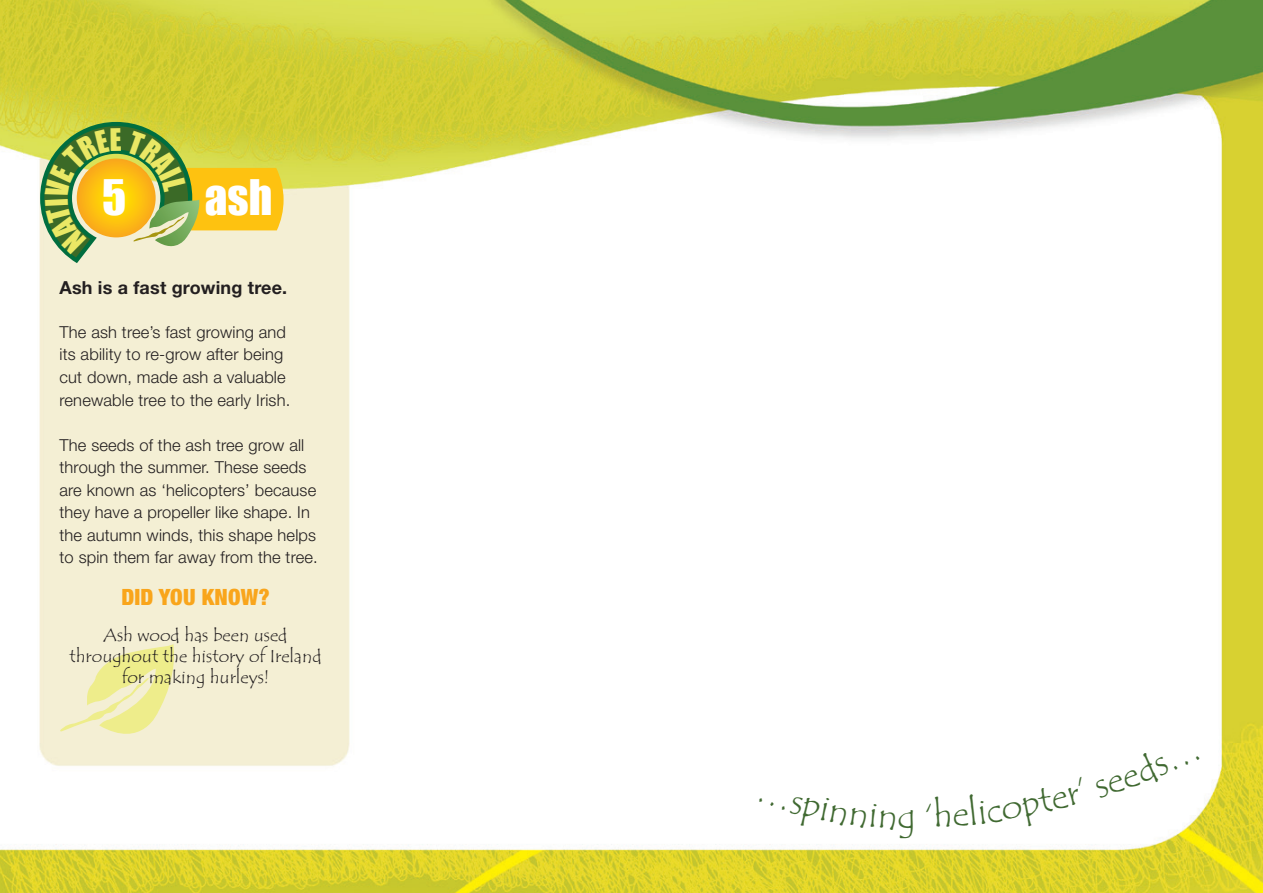
<style>
.page{position:relative;width:1263px;height:893px;background:#fff}
.page>*{position:absolute;margin:0;border:0;box-sizing:border-box;transform-origin:0 0}
.t1{font:45px "Impact";color:#fff}
.t2{font:36px "Tempus Sans ITC";color:#406931}
.t3{font:900 condensed 22.5px "Helvetica Neue";letter-spacing:.01em;color:#f9a51b}
.t4{font:18px/21px "Tempus Sans ITC";color:#231f20;text-align:center}
.t5{font:700 18px "Helvetica Neue";letter-spacing:.01em;color:#231f20}
.t6{font:300 16.5px/22.5px "Helvetica Neue";letter-spacing:.01em;color:#231f20}
</style>
<div class="page">
<img style="left:0;top:0;width:1263px;height:893px">
<svg style="left:59px;top:644px;width:120px;height:106px;background:#f1eeba"></svg>
<svg style="left:40px;top:122px;width:244px;height:141px;background:#bbb94f"></svg>
<svg style="left:759px;top:796px;width:136px;height:34px"></svg>
<svg style="left:926px;top:776px;width:158px;height:52px"></svg>
<svg style="left:1095px;top:752px;width:105px;height:46px"></svg>
<h1 class="t1" style="left:102px;top:162px;width:26px">5</h1>
<h1 class="t1" style="left:205px;top:162px;width:69px">ash</h1>
<p class="t5" style="left:60px;top:277px;width:229px">Ash is a fast growing tree.</p>
<p class="t6" style="left:60px;top:320px;width:232px">The ash tree’s fast growing and its ability to re-grow after being cut down, made ash a valuable renewable tree to the early Irish.</p>
<p class="t6" style="left:60px;top:433px;width:260px">The seeds of the ash tree grow all through the summer. These seeds are known as ‘helicopters’ because they have a propeller like shape. In the autumn winds, this shape helps to spin them far away from the tree.</p>
<h3 class="t3" style="left:121px;top:583px;width:150px">DID YOU KNOW?</h3>
<p class="t4" style="left:70px;top:625px;width:254px">Ash wood has been used throughout the history of Ireland for making hurleys!</p>
<h2 class="t2" style="left:897px;top:793px;width:20px">g</h2>
</div>
